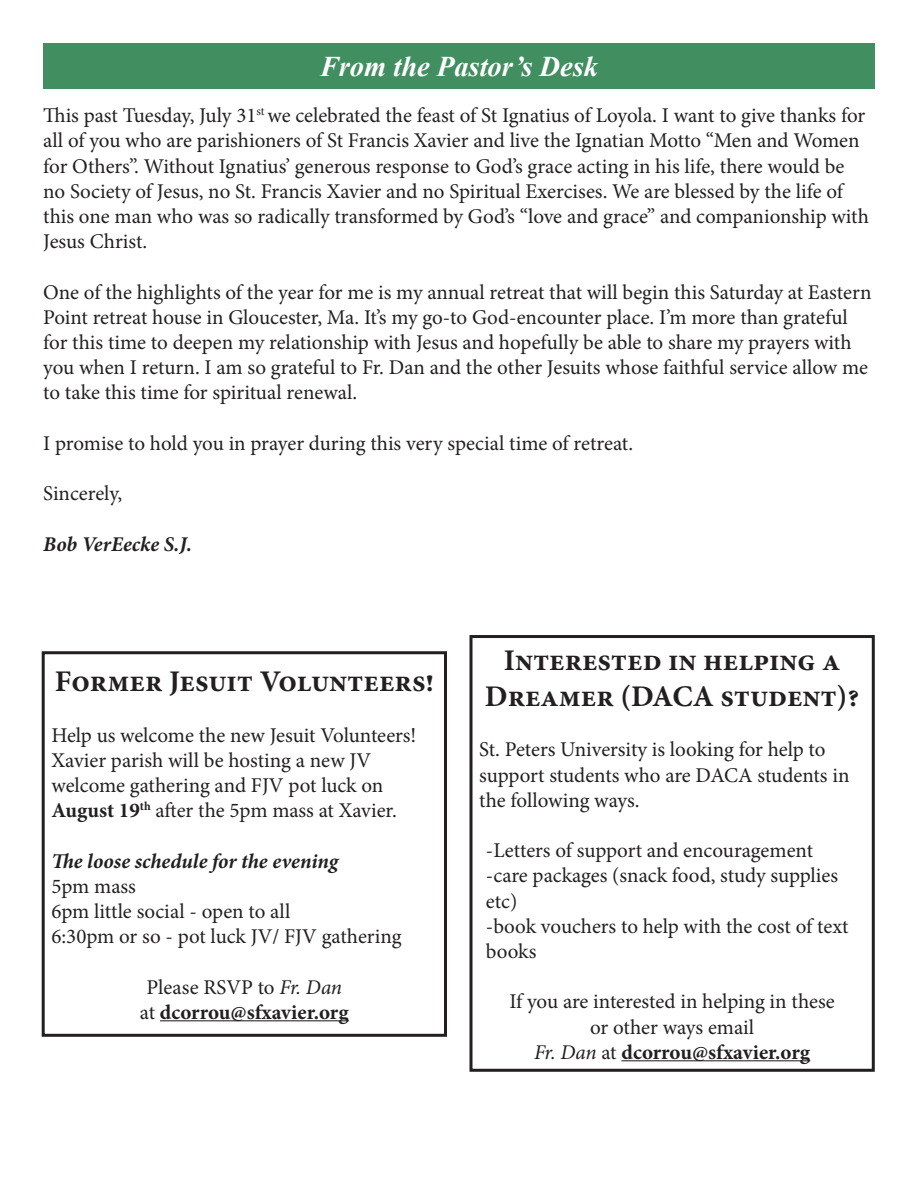
<style>
.page{position:relative;width:918px;height:1188px;background:#fff}
.page>*{position:absolute;margin:0;border:0;box-sizing:border-box;transform-origin:0 0}
.t1{font:700 30px/36px "Minion Pro";color:#231f20;text-align:center}
.t2{font:italic 700 28.5px "Times New Roman";color:#fff}
.t3{font:21px/25.2px "Minion Pro";color:#231f20}
.t4{font:700 21px "Minion Pro";color:#231f20}
.t5{font:italic 700 21px "Minion Pro";color:#231f20}
.s1{font-weight:700}
.s2{font-style:italic}
.s3{font-weight:400}
.s4{font-weight:400;font-style:italic}
</style>
<div class="page">
<div style="left:43px;top:43px;width:832px;height:46px;background:#418e60"></div>
<hr style="left:160px;top:1020px;width:189px;height:1px;background:#231f20">
<div style="left:42px;top:651px;width:405px;height:386px;border:3px solid #231f20"></div>
<hr style="left:621px;top:1060px;width:189px;height:1px;background:#231f20">
<div style="left:470px;top:635px;width:405px;height:437px;border:3px solid #231f20"></div>
<p class="t2" style="left:320px;top:46px;width:280px">From the Pastor’s Desk</p>
<p class="t3" style="left:43px;top:103px;width:827px">This past Tuesday, July 31<sup>st</sup> we celebrated the feast of St Ignatius of Loyola. I want to give thanks for all of you who are parishioners of St Francis Xavier and live the Ignatian Motto “Men and Women for Others”. Without Ignatius’ generous response to God’s grace acting in his life, there would be no Society of Jesus, no St. Francis Xavier and no Spiritual Exercises. We are blessed by the life of this one man who was so radically transformed by God’s “love and grace” and companionship with Jesus Christ.</p>
<p class="t3" style="left:43px;top:279px;width:830px">One of the highlights of the year for me is my annual retreat that will begin this Saturday at Eastern Point retreat house in Gloucester, Ma. It’s my go-to God-encounter place. I’m more than grateful for this time to deepen my relationship with Jesus and hopefully be able to share my prayers with you when I return. I am so grateful to Fr. Dan and the other Jesuits whose faithful service allow me to take this time for spiritual renewal.</p>
<p class="t3" style="left:43px;top:431px;width:591px">I promise to hold you in prayer during this very special time of retreat.</p>
<p class="t3" style="left:43px;top:481px;width:81px">Sincerely,</p>
<p class="t5" style="left:43px;top:529px;width:150px">Bob VerEecke S.J.</p>
<p class="t1" style="left:55px;top:663px;width:380px">Former Jesuit Volunteers!</p>
<p class="t3" style="left:51px;top:722px;width:367px">Help us welcome the new Jesuit Volunteers!</p>
<p class="t3" style="left:51px;top:748px;width:347px">Xavier parish will be hosting a new JV welcome gathering and FJV pot luck on<br><span class="s1">August 19</span><sup>th</sup> after the 5pm mass at Xavier.</p>
<p class="t5" style="left:51px;top:846px;width:288px">The loose schedule for the evening</p>
<p class="t3" style="left:51px;top:874px;width:86px">5pm mass</p>
<p class="t3" style="left:51px;top:899px;width:240px">6pm little social - open to all</p>
<p class="t3" style="left:51px;top:924px;width:352px">6:30pm or so - pot luck JV/ FJV gathering</p>
<p class="t3" style="left:147px;top:974px;width:197px">Please RSVP to <span class="s2">Fr. Dan</span></p>
<p class="t4" style="left:140px;top:997px;width:210px"><span class="s3">at</span> dcorrou@sfxavier.org</p>
<p class="t1" style="left:485px;top:642px;width:376px">Interested in helping a<br>Dreamer (DACA student)?</p>
<p class="t3" style="left:479px;top:737px;width:372px">St. Peters University is looking for help to support students who are DACA students in the following ways.</p>
<p class="t3" style="left:486px;top:838px;width:329px">-Letters of support and encouragement</p>
<p class="t3" style="left:486px;top:863px;width:354px">-care packages (snack food, study supplies etc)</p>
<p class="t3" style="left:486px;top:914px;width:364px">-book vouchers to help with the cost of text books</p>
<p class="t3" style="left:509px;top:989px;width:327px">If you are interested in helping in these</p>
<p class="t3" style="left:590px;top:1014px;width:166px">or other ways email</p>
<p class="t4" style="left:534px;top:1037px;width:278px"><span class="s4">Fr. Dan</span> <span class="s3">at</span> dcorrou@sfxavier.org</p>
</div>
